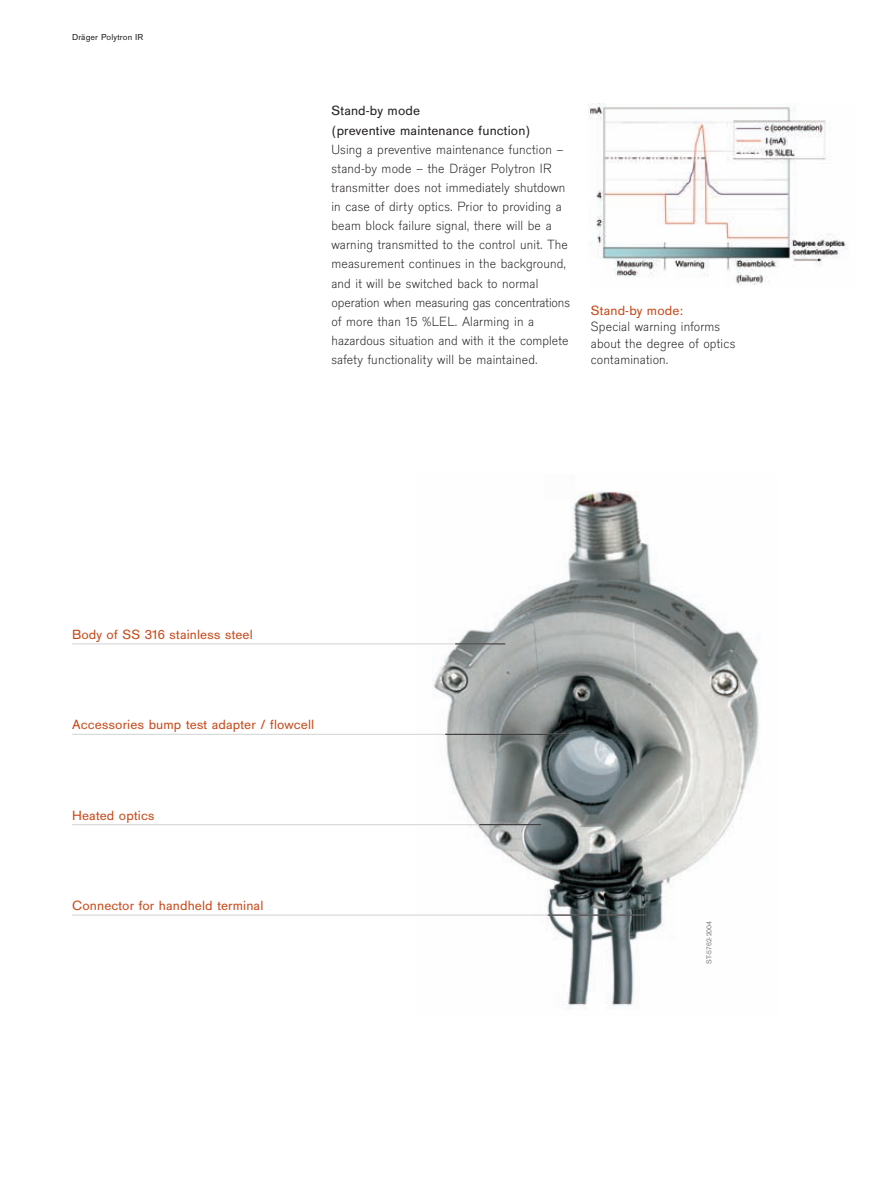
<style>
.page{position:relative;width:893px;height:1191px;background:#fff}
.page>*{position:absolute;margin:0;border:0;box-sizing:border-box;transform-origin:0 0}
.t1{font:300 13.8px/19.2px "Draeger San";letter-spacing:.01em;color:#231f20}
.t2{font:13.8px "Draeger San";letter-spacing:.01em;color:#c74919}
.t3{font:13.8px/19.2px "Draeger San";letter-spacing:.01em;color:#231f20}
.t4{font:9px "Draeger San";letter-spacing:.01em;color:#231f20}
.t5{font:7.5px "Draeger San";color:#808285}
</style>
<div class="page">
<img style="left:416px;top:491px;width:343px;height:518px">
<hr style="left:72px;top:643px;width:433px;height:1px;background:#d1d2d4">
<hr style="left:455px;top:643px;width:50px;height:1px;background:#231f20">
<hr style="left:72px;top:734px;width:498px;height:1px;background:#d1d2d4">
<hr style="left:445px;top:734px;width:125px;height:1px;background:#231f20">
<hr style="left:72px;top:824px;width:469px;height:1px;background:#d1d2d4">
<hr style="left:479px;top:824px;width:62px;height:1px;background:#231f20">
<hr style="left:72px;top:914px;width:574px;height:1px;background:#d1d2d4">
<hr style="left:548px;top:914px;width:98px;height:1px;background:#231f20">
<img style="left:589px;top:103px;width:260px;height:182px">
<p class="t4" style="left:72px;top:34px;width:73px">Dräger Polytron IR</p>
<p class="t3" style="left:331px;top:103px;width:201px">Stand-by mode<br>(preventive maintenance function)</p>
<p class="t1" style="left:331px;top:141px;width:240px">Using a preventive maintenance function – stand-by mode – the Dräger Polytron IR transmitter does not immediately shutdown in case of dirty optics. Prior to providing a beam block failure signal, there will be a warning transmitted to the control unit. The measurement continues in the background, and it will be switched back to normal operation when measuring gas concentrations of more than 15 %LEL. Alarming in a hazardous situation and with it the complete safety functionality will be maintained.</p>
<p class="t2" style="left:591px;top:306px;width:94px">Stand-by mode:</p>
<p class="t1" style="left:591px;top:320px;width:146px;line-height:16.5px">Special warning informs about the degree of optics contamination.</p>
<p class="t2" style="left:72px;top:630px;width:182px">Body of SS 316 stainless steel</p>
<p class="t2" style="left:72px;top:720px;width:244px">Accessories bump test adapter / flowcell</p>
<p class="t2" style="left:72px;top:810px;width:84px">Heated optics</p>
<p class="t2" style="left:72px;top:901px;width:193px">Connector for handheld terminal</p>
<p class="t5" style="left:706px;top:964px;width:44px;rotate:-90deg">ST-5762-2004</p>
</div>
